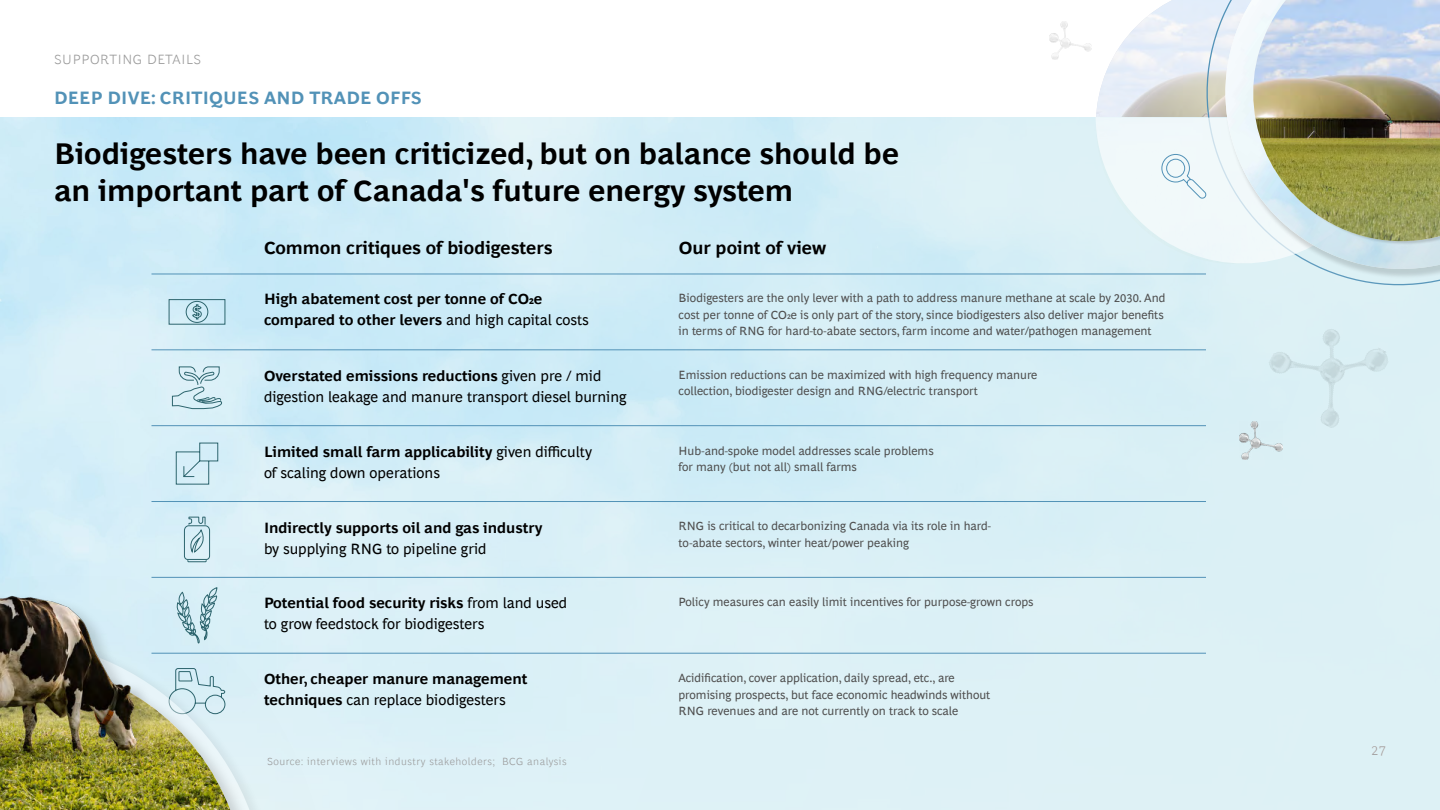
<style>
.page{position:relative;width:1440px;height:810px;background:#fff}
.page>*{position:absolute;margin:0;border:0;box-sizing:border-box;transform-origin:0 0}
.t1{font:700 30px/37.5px "Henderson BCG Sans";color:#000}
.t2{font:700 18px "Henderson BCG Sans";color:#000}
.t3{font:700 18px "Henderson BCG Sans";letter-spacing:.01em;color:#5292b7}
.t4{font:15px/21px "Henderson BCG Sans";color:#000}
.t5{font:700 15px/21px "Henderson BCG Sans";color:#000}
.t6{font:300 13.5px "Henderson BCG Sans";letter-spacing:.05em;color:#999}
.t7{font:12px/16.5px "Henderson BCG Sans";color:#4f4f4f}
.t8{font:300 10.5px "Henderson BCG Sans";letter-spacing:.05em;color:#999}
.s1{font-weight:400}
.s2{font-weight:700}
</style>
<div class="page">
<img style="left:1096px;top:0;width:83px;height:117px">
<svg style="left:1179px;top:0;width:22px;height:117px;background:#dee2e2"></svg>
<hr style="left:152px;top:425px;width:1054px;height:1px;background:#5292b7">
<hr style="left:152px;top:350px;width:1054px;height:1px;background:#5292b7">
<hr style="left:152px;top:274px;width:1054px;height:1px;background:#5292b7">
<hr style="left:152px;top:653px;width:1054px;height:1px;background:#5292b7">
<hr style="left:152px;top:577px;width:1054px;height:1px;background:#5292b7">
<hr style="left:152px;top:501px;width:1054px;height:1px;background:#5292b7">
<img style="left:0;top:554px;width:328px;height:256px">
<svg style="left:168px;top:299px;width:58px;height:26px;background:#afd1dc"></svg>
<img style="left:0;top:588px;width:267px;height:222px">
<svg style="left:172px;top:366px;width:50px;height:44px;background:#bfd9e1"></svg>
<svg style="left:184px;top:516px;width:26px;height:47px"></svg>
<svg style="left:176px;top:442px;width:43px;height:43px;background:#c1dee7"></svg>
<div style="left:1201px;top:281px;width:239px;height:12px;background:#ddf1f5"></div>
<img style="left:1201px;top:0;width:239px;height:281px">
<svg style="left:1233px;top:247px;width:207px;height:15px"></svg>
<img style="left:1233px;top:0;width:207px;height:247px">
<svg style="left:1161px;top:154px;width:46px;height:45px"></svg>
<img style="left:1240px;top:422px;width:42px;height:37px">
<img style="left:1049px;top:22px;width:43px;height:38px">
<img style="left:1256px;top:304px;width:136px;height:133px">
<p class="t6" style="left:54px;top:49px;width:148px">SUPPORTING DETAILS</p>
<h2 class="t3" style="left:54px;top:85px;width:369px">DEEP DIVE: CRITIQUES AND TRADE OFFS</h2>
<h1 class="t1" style="left:54px;top:132px;width:847px">Biodigesters have been criticized, but on balance should be an important part of Canada's future energy system</h1>
<h2 class="t2" style="left:264px;top:235px;width:290px">Common critiques of biodigesters</h2>
<h2 class="t2" style="left:679px;top:235px;width:149px">Our point of view</h2>
<p class="t5" style="left:264px;top:288px;width:326px">High abatement cost per tonne of CO2e compared to other levers <span class="s1">and high capital costs</span></p>
<p class="t4" style="left:264px;top:364px;width:364px"><span class="s2">Overstated emissions reductions</span> given pre / mid digestion leakage and manure transport diesel burning</p>
<p class="t7" style="left:679px;top:289px;width:488px">Biodigesters are the only lever with a path to address manure methane at scale by 2030. And cost per tonne of CO2e is only part of the story, since biodigesters also deliver major benefits in terms of RNG for hard-to-abate sectors, farm income and water/pathogen management</p>
<p class="t7" style="left:679px;top:365px;width:360px">Emission reductions can be maximized with high frequency manure collection, biodigester design and RNG/electric transport</p>
<p class="t4" style="left:264px;top:440px;width:329px"><span class="s2">Limited small farm applicability</span> given difficulty of scaling down operations</p>
<p class="t7" style="left:679px;top:441px;width:257px">Hub-and-spoke model addresses scale problems for many (but not all) small farms</p>
<p class="t5" style="left:264px;top:516px;width:280px">Indirectly supports oil and gas industry</p>
<p class="t4" style="left:264px;top:537px;width:224px">by supplying RNG to pipeline grid</p>
<p class="t7" style="left:679px;top:517px;width:314px">RNG is critical to decarbonizing Canada via its role in hard&shy;to-abate sectors, winter heat/power peaking</p>
<p class="t4" style="left:264px;top:592px;width:305px"><span class="s2">Potential food security risks</span> from land used to grow feedstock for biodigesters</p>
<p class="t7" style="left:679px;top:593px;width:356px">Policy measures can easily limit incentives for purpose-grown crops</p>
<p class="t5" style="left:264px;top:667px;width:265px">Other, cheaper manure management techniques <span class="s1">can replace biodigesters</span></p>
<p class="t7" style="left:679px;top:669px;width:313px">Acidification, cover application, daily spread, etc., are promising prospects, but face economic headwinds without<br>RNG revenues and are not currently on track to scale</p>
<p class="t8" style="left:267px;top:753px;width:301px">Source: interviews with industry stakeholders; BCG analysis</p>
<p class="t6" style="left:1371px;top:740px;width:16px">27</p>
</div>
